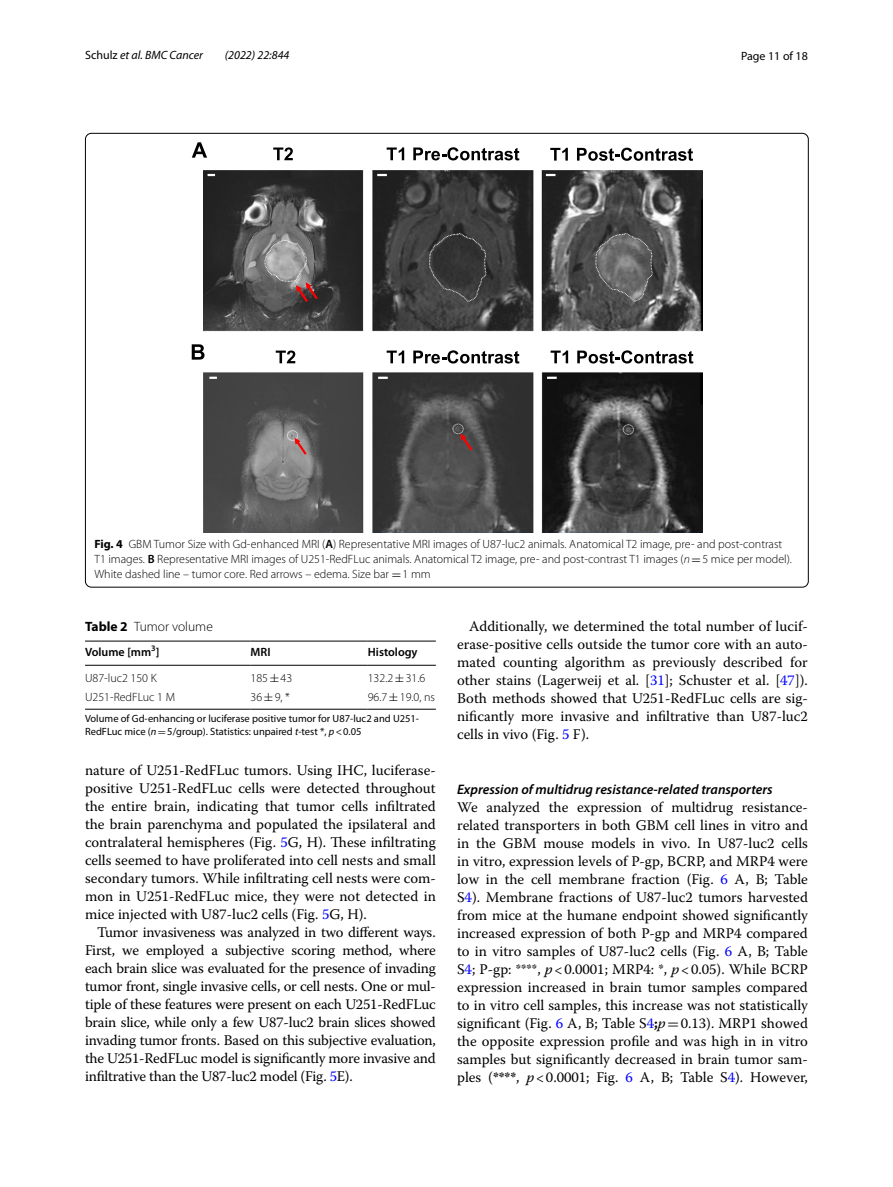
<style>
.page{position:relative;width:893px;height:1187px;background:#fff}
.page>*{position:absolute;margin:0;border:0;box-sizing:border-box;transform-origin:0 0}
.t1{font:14.7px/18px "Warnock Pro";color:#000;text-align:justify}
.t2{font:italic 600 13.8px "Myriad Pro";color:#000}
.t3{font:300 13.5px "Myriad Pro";color:#000}
.t4{font:300 12px/15px "Myriad Pro";color:#000}
.t5{font:italic 12px "Myriad Pro";color:#000}
.t6{font:600 12px "Myriad Pro";color:#000}
.t7{font:12px "Myriad Pro";color:#000}
.t8{font:10.5px/12.8px "Myriad Pro";color:#000}
.s1{font-style:normal}
.s2{font-weight:700}
.s3{font-weight:600}
.s4{font-style:italic}
.s5{font-family:"MTSY";font-weight:400}
.s6{font-family:"MTSY"}
.s7{color:#00f}
</style>
<div class="page">
<img style="left:203px;top:170px;width:499px;height:362px">
<svg style="left:192px;top:142px;width:15px;height:16px"></svg>
<svg style="left:550px;top:148px;width:143px;height:13px"></svg>
<svg style="left:546px;top:174px;width:9px;height:2px"></svg>
<svg style="left:273px;top:147px;width:20px;height:13px"></svg>
<svg style="left:208px;top:174px;width:7px;height:2px"></svg>
<svg style="left:387px;top:147px;width:132px;height:13px"></svg>
<svg style="left:377px;top:174px;width:10px;height:2px"></svg>
<svg style="left:192px;top:344px;width:13px;height:15px"></svg>
<svg style="left:551px;top:350px;width:142px;height:13px"></svg>
<svg style="left:547px;top:376px;width:10px;height:3px"></svg>
<svg style="left:276px;top:350px;width:19px;height:13px"></svg>
<svg style="left:209px;top:376px;width:8px;height:3px"></svg>
<svg style="left:387px;top:350px;width:132px;height:13px"></svg>
<svg style="left:378px;top:376px;width:10px;height:3px"></svg>
<svg style="left:264px;top:232px;width:390px;height:70px;background:#575656"></svg>
<svg style="left:287px;top:423px;width:347px;height:32px;background:#4d4b4b"></svg>
<hr style="left:85px;top:640px;width:166px;height:1px;background:#000">
<hr style="left:85px;top:665px;width:166px;height:1px;background:#000">
<hr style="left:251px;top:640px;width:117px;height:1px;background:#000">
<hr style="left:251px;top:665px;width:117px;height:1px;background:#000">
<hr style="left:368px;top:640px;width:68px;height:1px;background:#000">
<hr style="left:368px;top:665px;width:68px;height:1px;background:#000">
<hr style="left:85px;top:709px;width:166px;height:1px;background:#000">
<hr style="left:251px;top:709px;width:117px;height:1px;background:#000">
<hr style="left:368px;top:709px;width:68px;height:1px;background:#000">
<p class="t5" style="left:85px;top:48px;width:119px"><span class="s1">Schulz</span> et al. BMC Cancer</p>
<p class="t5" style="left:225px;top:48px;width:66px">(2022) 22:844</p>
<p class="t7" style="left:741px;top:48px;width:68px">Page 11 of 18</p>
<p class="t4" style="left:94px;top:536px;width:699px"><span class="s2">Fig. 4</span> GBM Tumor Size with Gd-enhanced MRI (<span class="s3">A</span>) Representative MRI images of U87-luc2 animals. Anatomical T2 image, pre- and post-contrast<br>T1 images. <span class="s3">B</span> Representative MRI images of U251-RedFLuc animals. Anatomical T2 image, pre- and post-contrast T1 images (<span class="s4">n</span><span class="s5">=</span>5 mice per model).<br>White dashed line – tumor core. Red arrows – edema. Size bar <span class="s5">=</span>1 mm</p>
<p class="t3" style="left:85px;top:619px;width:129px"><span class="s2">Table 2</span> Tumor volume</p>
<p class="t6" style="left:85px;top:643px;width:76px">Volume [mm<sup>3</sup>]</p>
<p class="t6" style="left:251px;top:643px;width:21px">MRI</p>
<p class="t6" style="left:368px;top:643px;width:51px">Histology</p>
<p class="t4" style="left:85px;top:671px;width:73px">U87-luc2 150 K</p>
<p class="t4" style="left:251px;top:671px;width:43px">185<span class="s5">±</span>43</p>
<p class="t4" style="left:368px;top:671px;width:59px">132.2<span class="s5">±</span>31.6</p>
<p class="t4" style="left:85px;top:689px;width:92px">U251-RedFLuc 1 M</p>
<p class="t4" style="left:251px;top:689px;width:41px">36<span class="s5">±</span>9, *</p>
<p class="t4" style="left:368px;top:689px;width:69px">96.7<span class="s5">±</span>19.0, ns</p>
<p class="t8" style="left:85px;top:711px;width:336px">Volume of Gd-enhancing or luciferase positive tumor for U87-luc2 and U251-<br>RedFLuc mice (<span class="s4">n</span><span class="s6">=</span>5/group). Statistics: unpaired <span class="s4">t</span>-test *, <span class="s4">p</span>&lt;0.05</p>
<p class="t1" style="left:85px;top:760px;width:352px">nature of U251-RedFLuc tumors. Using IHC, luciferase&shy;positive U251-RedFLuc cells were detected throughout the entire brain, indicating that tumor cells infiltrated the brain parenchyma and populated the ipsilateral and contralateral hemispheres (Fig. <span class="s7">5</span>G, H). These infiltrating cells seemed to have proliferated into cell nests and small secondary tumors. While infiltrating cell nests were com&shy;mon in U251-RedFLuc mice, they were not detected in mice injected with U87-luc2 cells (Fig. <span class="s7">5</span>G, H).</p>
<p class="t1" style="left:85px;top:922px;width:352px;text-indent:12px">Tumor invasiveness was analyzed in two different ways.<br>First, we employed a subjective scoring method, where each brain slice was evaluated for the presence of invading tumor front, single invasive cells, or cell nests. One or mul&shy;tiple of these features were present on each U251-RedFLuc brain slice, while only a few U87-luc2 brain slices showed invading tumor fronts. Based on this subjective evaluation, the U251-RedFLuc model is significantly more invasive and infiltrative than the U87-luc2 model (Fig. <span class="s7">5</span>E).</p>
<p class="t1" style="left:457px;top:616px;width:352px;text-indent:12px">Additionally, we determined the total number of lucif&shy;erase-positive cells outside the tumor core with an auto&shy;mated counting algorithm as previously described for other stains (Lagerweij et al. [<span class="s7">31</span>]; Schuster et al. [<span class="s7">47</span>]).<br>Both methods showed that U251-RedFLuc cells are sig&shy;nificantly more invasive and infiltrative than U87-luc2 cells in vivo (Fig. <span class="s7">5</span> F).</p>
<p class="t2" style="left:457px;top:780px;width:317px">Expression of multidrug resistance‑related transporters</p>
<p class="t1" style="left:457px;top:797px;width:352px">We analyzed the expression of multidrug resistance&shy;related transporters in both GBM cell lines in vitro and in the GBM mouse models in vivo. In U87-luc2 cells in vitro, expression levels of P-gp, BCRP, and MRP4 were low in the cell membrane fraction (Fig. <span class="s7">6</span> A, B; Table S<span class="s7">4</span>). Membrane fractions of U87-luc2 tumors harvested from mice at the humane endpoint showed significantly increased expression of both P-gp and MRP4 compared to in vitro samples of U87-luc2 cells (Fig. <span class="s7">6</span> A, B; Table S<span class="s7">4</span>; P-gp: ****, <span class="s4">p</span>&lt;0.0001; MRP4: *, <span class="s4">p</span>&lt;0.05). While BCRP expression increased in brain tumor samples compared to in vitro cell samples, this increase was not statistically significant (Fig. <span class="s7">6</span> A, B; Table S<span class="s7">4</span><span class="s2">;</span><span class="s4">p</span><span class="s6">=</span>0.13). MRP1 showed the opposite expression profile and was high in in vitro samples but significantly decreased in brain tumor sam&shy;ples (<span class="s2">****</span>, <span class="s4">p</span>&lt;0.0001; Fig. <span class="s7">6</span> A, B; Table S<span class="s7">4</span>). However,</p>
</div>
